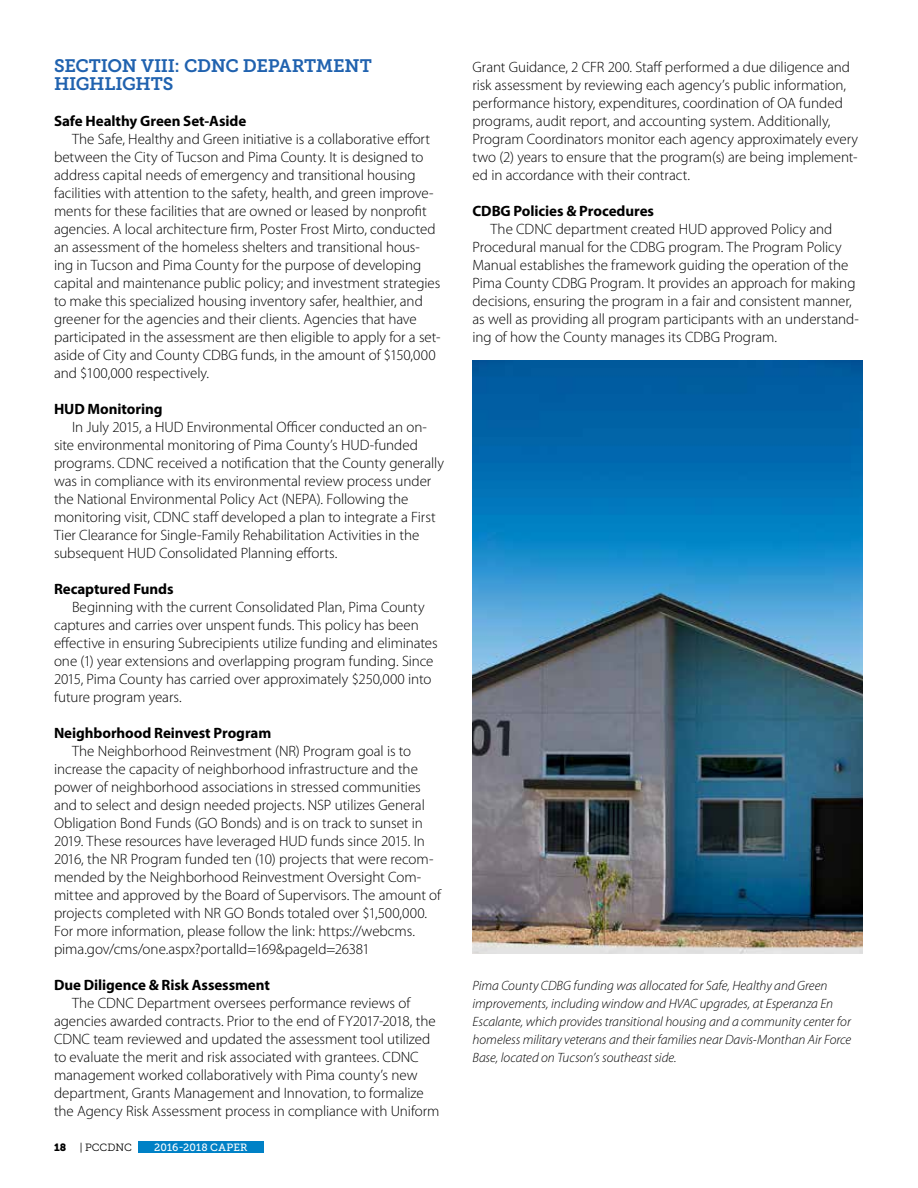
<style>
.page{position:relative;width:918px;height:1188px;background:#fff}
.page>*{position:absolute;margin:0;border:0;box-sizing:border-box;transform-origin:0 0}
.t1{font:18px/18px "Museo Slab 700";letter-spacing:-.02em;color:#2062af}
.t2{font:300 15px/18px "Myriad Pro";letter-spacing:-.005em;color:#000}
.t3{font:700 15px "Myriad Pro";letter-spacing:-.005em;color:#000}
.t4{font:italic 300 13.5px/18px "Myriad Pro";color:#000}
.t5{font:10.5px "Museo Slab 500";letter-spacing:.02em;color:#fff}
.t6{font:10.5px "Museo Slab 300";color:#000}
.t7{font:10.5px "Museo Slab 900";color:#000}
</style>
<div class="page">
<div style="left:138px;top:1142px;width:126px;height:12px;background:#0081c6"></div>
<img style="left:472px;top:360px;width:391px;height:594px">
<p class="t1" style="left:54px;top:57px;width:319px">SECTION VIII: CDNC DEPARTMENT<br>HIGHLIGHTS</p>
<p class="t3" style="left:54px;top:111px;width:194px">Safe Healthy Green Set-Aside</p>
<p class="t2" style="left:54px;top:130px;width:388px;text-indent:18px">The Safe, Healthy and Green initiative is a collaborative effort between the City of Tucson and Pima County. It is designed to address capital needs of emergency and transitional housing facilities with attention to the safety, health, and green improve&shy;ments for these facilities that are owned or leased by nonprofit agencies. A local architecture firm, Poster Frost Mirto, conducted an assessment of the homeless shelters and transitional hous&shy;ing in Tucson and Pima County for the purpose of developing capital and maintenance public policy; and investment strategies to make this specialized housing inventory safer, healthier, and greener for the agencies and their clients. Agencies that have participated in the assessment are then eligible to apply for a set&shy;aside of City and County CDBG funds, in the amount of $150,000 and $100,000 respectively.</p>
<p class="t3" style="left:54px;top:399px;width:110px">HUD Monitoring</p>
<p class="t2" style="left:54px;top:418px;width:392px;text-indent:18px">In July 2015, a HUD Environmental Officer conducted an on&shy;site environmental monitoring of Pima County’s HUD-funded programs. CDNC received a notification that the County generally was in compliance with its environmental review process under the National Environmental Policy Act (NEPA). Following the monitoring visit, CDNC staff developed a plan to integrate a First Tier Clearance for Single-Family Rehabilitation Activities in the subsequent HUD Consolidated Planning efforts.</p>
<p class="t3" style="left:54px;top:579px;width:121px">Recaptured Funds</p>
<p class="t2" style="left:54px;top:598px;width:385px;text-indent:18px">Beginning with the current Consolidated Plan, Pima County captures and carries over unspent funds. This policy has been effective in ensuring Subrecipients utilize funding and eliminates one (1) year extensions and overlapping program funding. Since 2015, Pima County has carried over approximately $250,000 into future program years.</p>
<p class="t3" style="left:54px;top:723px;width:219px">Neighborhood Reinvest Program</p>
<p class="t2" style="left:54px;top:742px;width:389px;text-indent:18px">The Neighborhood Reinvestment (NR) Program goal is to increase the capacity of neighborhood infrastructure and the power of neighborhood associations in stressed communities and to select and design needed projects. NSP utilizes General Obligation Bond Funds (GO Bonds) and is on track to sunset in 2019. These resources have leveraged HUD funds since 2015. In 2016, the NR Program funded ten (10) projects that were recom&shy;mended by the Neighborhood Reinvestment Oversight Com&shy;mittee and approved by the Board of Supervisors. The amount of projects completed with NR GO Bonds totaled over $1,500,000.<br>For more information, please follow the link: https://webcms. pima.gov/cms/one.aspx?portalId=169&amp;pageId=26381</p>
<p class="t3" style="left:54px;top:975px;width:217px">Due Diligence &amp; Risk Assessment</p>
<p class="t2" style="left:54px;top:994px;width:387px;text-indent:18px">The CDNC Department oversees performance reviews of agencies awarded contracts. Prior to the end of FY2017-2018, the CDNC team reviewed and updated the assessment tool utilized to evaluate the merit and risk associated with grantees. CDNC management worked collaboratively with Pima county’s new department, Grants Management and Innovation, to formalize the Agency Risk Assessment process in compliance with Uniform</p>
<p class="t7" style="left:54px;top:1142px;width:14px">18</p>
<p class="t6" style="left:80px;top:1142px;width:54px">| PCCDNC</p>
<p class="t5" style="left:154px;top:1142px;width:95px">2016-2018 CAPER</p>
<p class="t2" style="left:472px;top:58px;width:387px">Grant Guidance, 2 CFR 200. Staff performed a due diligence and risk assessment by reviewing each agency’s public information, performance history, expenditures, coordination of OA funded programs, audit report, and accounting system. Additionally, Program Coordinators monitor each agency approximately every two (2) years to ensure that the program(s) are being implement&shy;ed in accordance with their contract.</p>
<p class="t3" style="left:472px;top:201px;width:183px">CDBG Policies &amp; Procedures</p>
<p class="t2" style="left:472px;top:220px;width:388px;text-indent:18px">The CDNC department created HUD approved Policy and Procedural manual for the CDBG program. The Program Policy Manual establishes the framework guiding the operation of the Pima County CDBG Program. It provides an approach for making decisions, ensuring the program in a fair and consistent manner, as well as providing all program participants with an understand&shy;ing of how the County manages its CDBG Program.</p>
<p class="t4" style="left:472px;top:977px;width:380px">Pima County CDBG funding was allocated for Safe, Healthy and Green improvements, including window and HVAC upgrades, at Esperanza En Escalante, which provides transitional housing and a community center for homeless military veterans and their families near Davis-Monthan Air Force Base, located on Tucson’s southeast side.</p>
</div>
